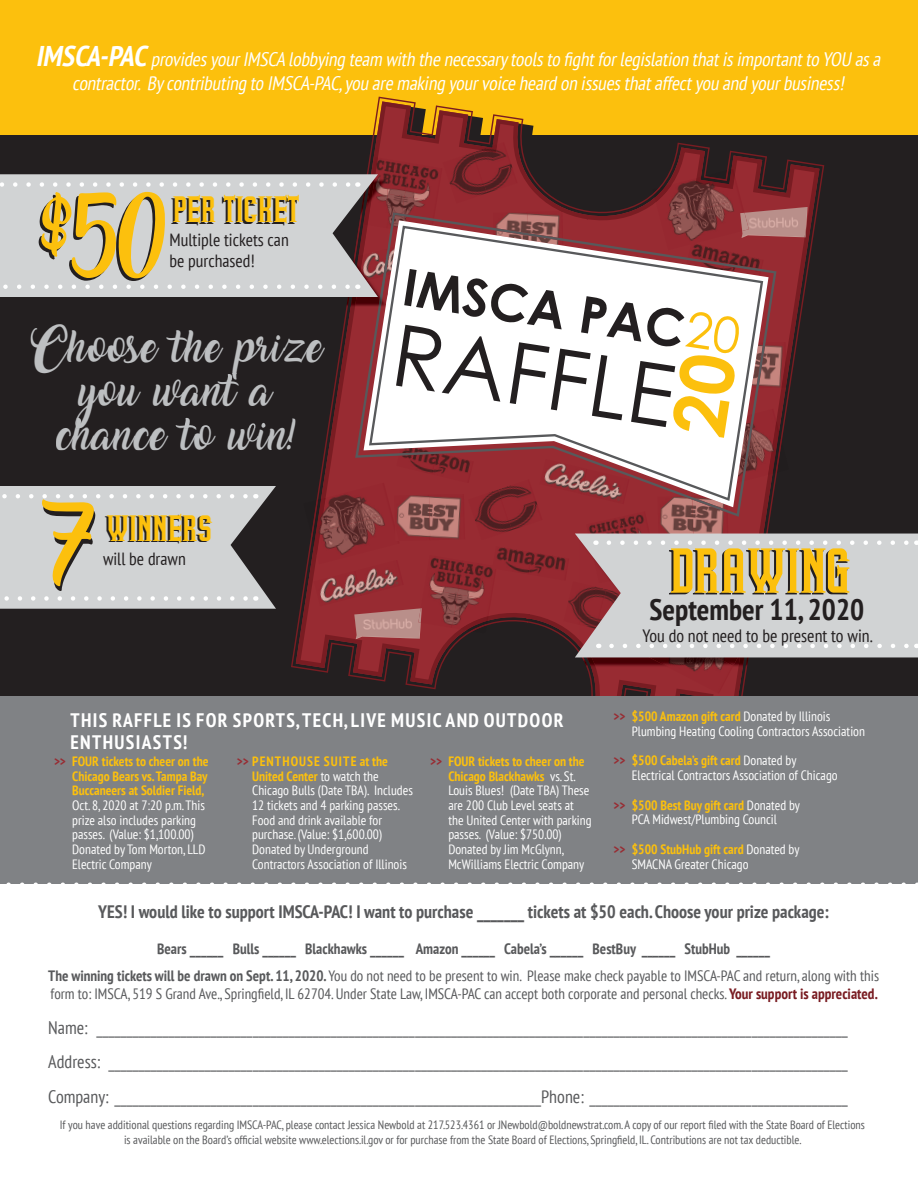
<style>
.page{position:relative;width:918px;height:1188px;background:#fff}
.page>*{position:absolute;margin:0;border:0;box-sizing:border-box;transform-origin:0 0}
.t1{font:50.55px "My Older Life St";color:#fcc00d}
.t2{font:700 condensed 29.55px "PT Sans";color:#231f20}
.t3{font:29.25px "My Older Life St";color:#fcc00d}
.t4{font:28.2px/44px "Amarillo";letter-spacing:.02em;color:#bdbfc1;text-align:center}
.t5{font:italic condensed 19.5px/24px "PT Sans";color:#fff;text-align:center}
.t6{font:700 condensed 19.5px/22.5px "PT Sans";letter-spacing:.07em;color:#fff}
.t7{font:condensed 18px/34.5px "PT Sans";color:#58595b;text-align:justify}
.t8{font:700 condensed 18px "PT Sans";color:#58595b}
.t9{font:condensed 17.85px "PT Sans";color:#231f20}
.t10{font:condensed 17.7px/21.1px "PT Sans";color:#231f20}
.t11{font:700 condensed 15px/27px "PT Sans";color:#58595b;text-align:center}
.t12{font:condensed 15px "PT Sans";color:#58595b}
.t13{font:condensed 13.5px/14.7px "PT Sans";color:#fff}
.t14{font:700 condensed 13.5px/14.7px "PT Sans";color:#fcc00d;text-align:justify}
.t15{font:condensed 12px/14.4px "PT Sans";color:#58595b;text-align:center}
.s1{font-weight:700;font-size:28.5px}
.s2{color:#982b32}
.s3{font-weight:700;color:#982b32}
.s4{font-weight:700;color:#fcc00d}
.s5{font-weight:400}
.s6{font-weight:700;color:#791c22}
</style>
<div class="page">
<div style="left:0;top:135px;width:918px;height:581px;background:#231f20"></div>
<div style="left:0;top:0;width:918px;height:135px;background:#fcc00d"></div>
<svg style="left:296px;top:101px;width:523px;height:596px"></svg>
<img style="left:466px;top:630px;width:22px;height:2px">
<svg style="left:477px;top:631px;width:10px;height:3px"></svg>
<img style="left:424px;top:555px;width:39px;height:34px">
<img style="left:458px;top:561px;width:38px;height:39px">
<img style="left:421px;top:589px;width:37px;height:39px">
<img style="left:452px;top:594px;width:39px;height:36px">
<img style="left:470px;top:630px;width:17px;height:1px">
<img style="left:460px;top:616px;width:29px;height:14px">
<img style="left:303px;top:499px;width:11px;height:46px">
<img style="left:317px;top:483px;width:38px;height:30px">
<img style="left:317px;top:513px;width:83px;height:51px">
<img style="left:311px;top:500px;width:3px;height:38px">
<img style="left:314px;top:498px;width:12px;height:57px">
<img style="left:468px;top:517px;width:44px;height:23px">
<img style="left:498px;top:517px;width:45px;height:13px">
<img style="left:314px;top:571px;width:48px;height:35px">
<img style="left:356px;top:560px;width:48px;height:36px">
<img style="left:394px;top:517px;width:71px;height:24px">
<img style="left:395px;top:525px;width:4px;height:16px">
<img style="left:354px;top:608px;width:67px;height:31px">
<img style="left:418px;top:608px;width:4px;height:15px">
<img style="left:378px;top:158px;width:32px;height:36px">
<img style="left:405px;top:163px;width:37px;height:39px">
<img style="left:388px;top:194px;width:17px;height:18px">
<img style="left:402px;top:197px;width:35px;height:15px">
<img style="left:372px;top:157px;width:6px;height:17px">
<img style="left:655px;top:175px;width:86px;height:37px">
<img style="left:660px;top:199px;width:85px;height:13px">
<img style="left:654px;top:170px;width:1px;height:25px">
<img style="left:655px;top:169px;width:80px;height:33px">
<img style="left:443px;top:152px;width:44px;height:51px">
<img style="left:473px;top:142px;width:45px;height:51px">
<img style="left:480px;top:144px;width:17px;height:9px">
<img style="left:528px;top:211px;width:35px;height:1px">
<img style="left:742px;top:207px;width:66px;height:31px">
<img style="left:586px;top:518px;width:30px;height:16px">
<img style="left:616px;top:517px;width:35px;height:17px">
<img style="left:668px;top:667px;width:65px;height:27px">
<img style="left:564px;top:581px;width:11px;height:44px">
<img style="left:658px;top:517px;width:34px;height:17px">
<img style="left:692px;top:517px;width:36px;height:17px">
<img style="left:493px;top:546px;width:40px;height:29px">
<img style="left:529px;top:552px;width:40px;height:29px">
<svg style="left:492px;top:566px;width:5px;height:3px"></svg>
<img style="left:777px;top:342px;width:9px;height:46px">
<img style="left:782px;top:358px;width:5px;height:30px">
<img style="left:779px;top:431px;width:4px;height:43px">
<svg style="left:786px;top:458px;width:4px;height:13px"></svg>
<img style="left:782px;top:448px;width:4px;height:24px">
<img style="left:779px;top:438px;width:3px;height:35px">
<img style="left:777px;top:421px;width:2px;height:54px">
<svg style="left:355px;top:212px;width:422px;height:305px;background:#903c40"></svg>
<svg style="left:368px;top:224px;width:397px;height:279px;background:#b68386"></svg>
<svg style="left:396px;top:269px;width:343px;height:169px;background:#dbd8cf"></svg>
<img style="left:296px;top:297px;width:50px;height:10px">
<img style="left:372px;top:228px;width:16px;height:79px">
<img style="left:351px;top:297px;width:21px;height:10px">
<img style="left:378px;top:179px;width:10px;height:49px">
<img style="left:378px;top:249px;width:1px;height:33px">
<img style="left:379px;top:248px;width:9px;height:59px">
<svg style="left:0;top:174px;width:378px;height:123px;background:#baa9ab"></svg>
<svg style="left:0;top:182px;width:358px;height:107px;background:#cdc7b4"></svg>
<svg style="left:296px;top:324px;width:29px;height:56px"></svg>
<svg style="left:75px;top:418px;width:191px;height:10px"></svg>
<svg style="left:0;top:486px;width:276px;height:123px;background:#c3c1bb"></svg>
<img style="left:778px;top:657px;width:140px;height:10px">
<img style="left:767px;top:657px;width:7px;height:10px">
<img style="left:580px;top:657px;width:187px;height:10px">
<img style="left:733px;top:657px;width:14px;height:9px">
<img style="left:645px;top:657px;width:88px;height:10px">
<svg style="left:575px;top:534px;width:343px;height:123px;background:#ccc8c9"></svg>
<div style="left:0;top:697px;width:918px;height:187px;background:#808285"></div>
<svg style="left:6px;top:882px;width:912px;height:2px"></svg>
<p class="t5" style="left:36px;top:47px;width:850px"><span class="s1">IMSCA-PAC</span> providesyourIMSCAlobbyingteam with thenecessarytoolstofightforlegislation thatisimportanttoYOU asa contractor. BycontributingtoIMSCA-PAC,youaremakingyourvoiceheardon issuesthataffectyouandyourbusiness!</p>
<h3 class="t3" style="left:174px;top:189px;width:128px">PER TICKET</h3>
<h3 class="t10" style="left:170px;top:229px;width:121px">Multiple tickets can be purchased!</h3>
<h3 class="t4" style="left:28px;top:330px;width:296px">Choose the prize you want a chance to win!</h3>
<h3 class="t3" style="left:107px;top:509px;width:108px">WINNERS</h3>
<h3 class="t10" style="left:103px;top:547px;width:84px">will be drawn</h3>
<h1 class="t1" style="left:671px;top:537px;width:182px">DRAWING</h1>
<h2 class="t2" style="left:650px;top:590px;width:216px">September 11, 2020</h2>
<h3 class="t9" style="left:643px;top:624px;width:231px">You do not need to be present to win.</h3>
<h3 class="t6" style="left:71px;top:708px;width:495px">THIS RAFFLE IS FOR SPORTS, TECH, LIVE MUSIC AND OUTDOOR<br>ENTHUSIASTS!</h3>
<p class="t14" style="left:72px;top:754px;width:138px;text-indent:-18px"><span class="s2">&gt;&gt;</span> FOUR tickets to cheer on the Chicago Bears vs. Tampa Bay Buccaneers at Soldier Field,</p>
<p class="t13" style="left:72px;top:798px;width:135px">Oct. 8, 2020 at 7:20 p.m. This prize also includes parking passes. (Value: $1,100.00)<br>Donated by Tom Morton, LLD<br>Electric Company</p>
<p class="t13" style="left:448px;top:754px;width:145px;text-indent:-18px"><span class="s3">&gt;&gt;</span> <span class="s4">FOUR tickets to cheer on the<br>Chicago Blackhawks</span> vs. St.<br>Louis Blues! (Date TBA) These are 200 Club Level seats at the United Center with parking passes. (Value: $750.00)<br>Donated by Jim McGlynn,<br>McWilliams Electric Company</p>
<p class="t13" style="left:252px;top:754px;width:162px;text-indent:-15px"><span class="s3">&gt;&gt;</span> <span class="s4">PENTHOUSE SUITE at the<br>United Center</span> to watch the<br>Chicago Bulls (Date TBA). Includes<br>12 tickets and 4 parking passes.<br>Food and drink available for purchase. (Value: $1,600.00)<br>Donated by Underground<br>Contractors Association of Illinois</p>
<p class="t13" style="left:632px;top:709px;width:235px;text-indent:-18px"><span class="s3">&gt;&gt;</span> <span class="s4">$500 Amazon gift card</span> Donated by Illinois<br>Plumbing Heating Cooling Contractors Association</p>
<p class="t13" style="left:632px;top:753px;width:207px;text-indent:-18px"><span class="s3">&gt;&gt;</span> <span class="s4">$500 Cabela’s gift card</span> Donated by<br>Electrical Contractors Association of Chicago</p>
<p class="t13" style="left:614px;top:797px;width:188px;text-align:center"><span class="s3">&gt;&gt;</span> <span class="s4">$500 Best Buy gift card</span> Donated by<br>PCA Midwest/Plumbing Council</p>
<p class="t13" style="left:632px;top:842px;width:169px;text-indent:-18px"><span class="s3">&gt;&gt;</span> <span class="s4">$500 StubHub gift card</span> Donated by<br>SMACNA Greater Chicago</p>
<h3 class="t8" style="left:98px;top:900px;width:732px">YES! I would like to support IMSCA-PAC! I want to purchase _______ tickets at $50 each. Choose your prize package:</h3>
<p class="t11" style="left:48px;top:935px;width:832px">Bears ______ Bulls ______ Blackhawks ______ Amazon ______ Cabela’s ______ BestBuy ______ StubHub ______<br>The winning tickets will be drawn on Sept. 11, 2020. <span class="s5">You do not need to be present to win. Please make check payable to IMSCA-PAC and return, along with this</span></p>
<p class="t12" style="left:51px;top:984px;width:828px">form to: IMSCA, 519 S Grand Ave., Springfield, IL 62704. Under State Law, IMSCA-PAC can accept both corporate and personal checks. <span class="s6">Your support is appreciated.</span></p>
<p class="t7" style="left:48px;top:1010px;width:801px">Name: _____________________________________________________________________________________________________________________________ Address: ___________________________________________________________________________________________________________________________ Company: _______________________________________________________________________Phone: ___________________________________________</p>
<p class="t15" style="left:60px;top:1118px;width:807px">If you have additional questions regarding IMSCA-PAC, please contact Jessica Newbold at 217.523.4361 or JNewbold@boldnewstrat.com. A copy of our report filed with the State Board of Elections is available on the Board’s official website www.elections.il.gov or for purchase from the State Board of Elections, Springfield, IL. Contributions are not tax deductible.</p>
</div>
